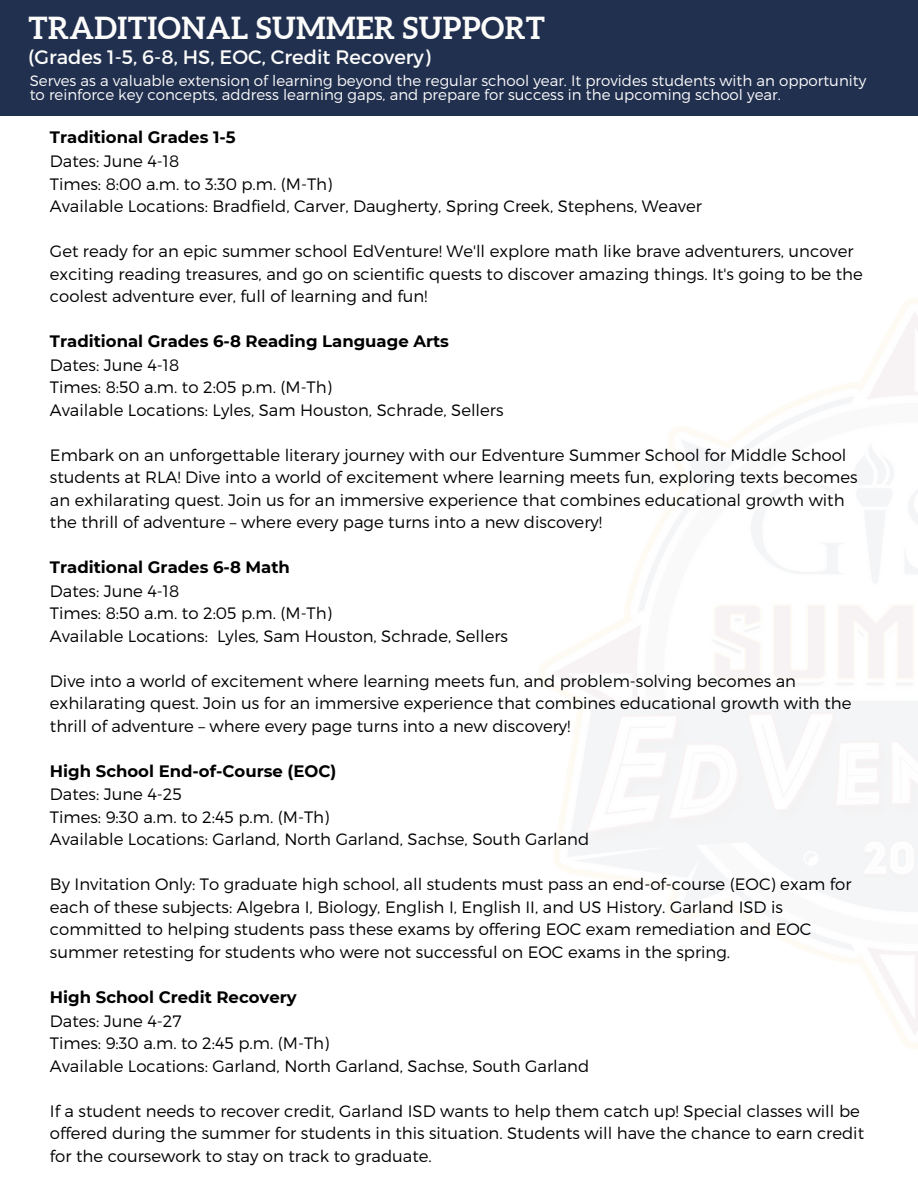
<style>
.page{position:relative;width:918px;height:1188px;background:#fff}
.page>*{position:absolute;margin:0;border:0;box-sizing:border-box;transform-origin:0 0}
.t1{font:700 30.3px "Aleo";letter-spacing:.015em;color:#fcfcfb}
.t2{font:19.5px "Montserrat";color:#fcfcfb}
.t3{font:300 16.5px/22.5px "Montserrat";color:#000}
.t4{font:700 16.5px "Montserrat";color:#000}
.t5{font:300 15px "Montserrat";color:#fcfcfb}
</style>
<div class="page">
<div style="left:0;top:0;width:918px;height:116px;background:#223050"></div>
<h3 class="t1" style="left:28px;top:11px;width:518px">TRADITIONAL SUMMER SUPPORT</h3>
<p class="t2" style="left:28px;top:44px;width:404px">(Grades 1-5, 6-8, HS, EOC, Credit Recovery)</p>
<p class="t5" style="left:30px;top:71px;width:838px">Serves as a valuable extension of learning beyond the regular school year. It provides students with an opportunity</p>
<p class="t5" style="left:30px;top:85px;width:752px">to reinforce key concepts, address learning gaps, and prepare for success in the upcoming school year.</p>
<p class="t4" style="left:50px;top:127px;width:187px">Traditional Grades 1-5</p>
<p class="t3" style="left:50px;top:149px;width:131px">Dates: June 4-18</p>
<h2 class="t3" style="left:50px;top:172px;width:284px">Times: 8:00 a.m. to 3:30 p.m. (M-Th)</h2>
<p class="t3" style="left:50px;top:194px;width:653px">Available Locations: Bradfield, Carver, Daugherty, Spring Creek, Stephens, Weaver</p>
<p class="t3" style="left:50px;top:239px;width:814px">Get ready for an epic summer school EdVenture! We'll explore math like brave adventurers, uncover exciting reading treasures, and go on scientific quests to discover amazing things. It's going to be the coolest adventure ever, full of learning and fun!</p>
<p class="t4" style="left:50px;top:331px;width:401px">Traditional Grades 6-8 Reading Language Arts</p>
<p class="t3" style="left:50px;top:353px;width:131px">Dates: June 4-18</p>
<p class="t3" style="left:50px;top:375px;width:284px">Times: 8:50 a.m. to 2:05 p.m. (M-Th)</p>
<p class="t3" style="left:50px;top:398px;width:455px">Available Locations: Lyles, Sam Houston, Schrade, Sellers</p>
<p class="t3" style="left:50px;top:443px;width:809px">Embark on an unforgettable literary journey with our Edventure Summer School for Middle School students at RLA! Dive into a world of excitement where learning meets fun, exploring texts becomes an exhilarating quest. Join us for an immersive experience that combines educational growth with the thrill of adventure – where every page turns into a new discovery!</p>
<p class="t4" style="left:50px;top:557px;width:242px">Traditional Grades 6-8 Math</p>
<p class="t3" style="left:50px;top:579px;width:131px">Dates: June 4-18</p>
<p class="t3" style="left:50px;top:601px;width:284px">Times: 8:50 a.m. to 2:05 p.m. (M-Th)</p>
<p class="t3" style="left:50px;top:624px;width:460px">Available Locations: Lyles, Sam Houston, Schrade, Sellers</p>
<p class="t3" style="left:50px;top:669px;width:803px">Dive into a world of excitement where learning meets fun, and problem-solving becomes an exhilarating quest. Join us for an immersive experience that combines educational growth with the thrill of adventure – where every page turns into a new discovery!</p>
<p class="t4" style="left:50px;top:761px;width:288px">High School End-of-Course (EOC)</p>
<p class="t3" style="left:50px;top:782px;width:133px">Dates: June 4-25</p>
<p class="t3" style="left:50px;top:805px;width:281px">Times: 9:30 a.m. to 2:45 p.m. (M-Th)</p>
<p class="t3" style="left:50px;top:827px;width:541px">Available Locations: Garland, North Garland, Sachse, South Garland</p>
<p class="t3" style="left:50px;top:872px;width:803px">By Invitation Only: To graduate high school, all students must pass an end-of-course (EOC) exam for each of these subjects: Algebra I, Biology, English I, English II, and US History. Garland ISD is committed to helping students pass these exams by offering EOC exam remediation and EOC summer retesting for students who were not successful on EOC exams in the spring.</p>
<p class="t4" style="left:50px;top:987px;width:248px">High School Credit Recovery</p>
<p class="t3" style="left:50px;top:1009px;width:133px">Dates: June 4-27</p>
<p class="t3" style="left:50px;top:1031px;width:281px">Times: 9:30 a.m. to 2:45 p.m. (M-Th)</p>
<p class="t3" style="left:50px;top:1054px;width:541px">Available Locations: Garland, North Garland, Sachse, South Garland</p>
<p class="t3" style="left:50px;top:1099px;width:816px">If a student needs to recover credit, Garland ISD wants to help them catch up! Special classes will be offered during the summer for students in this situation. Students will have the chance to earn credit for the coursework to stay on track to graduate.</p>
</div>
